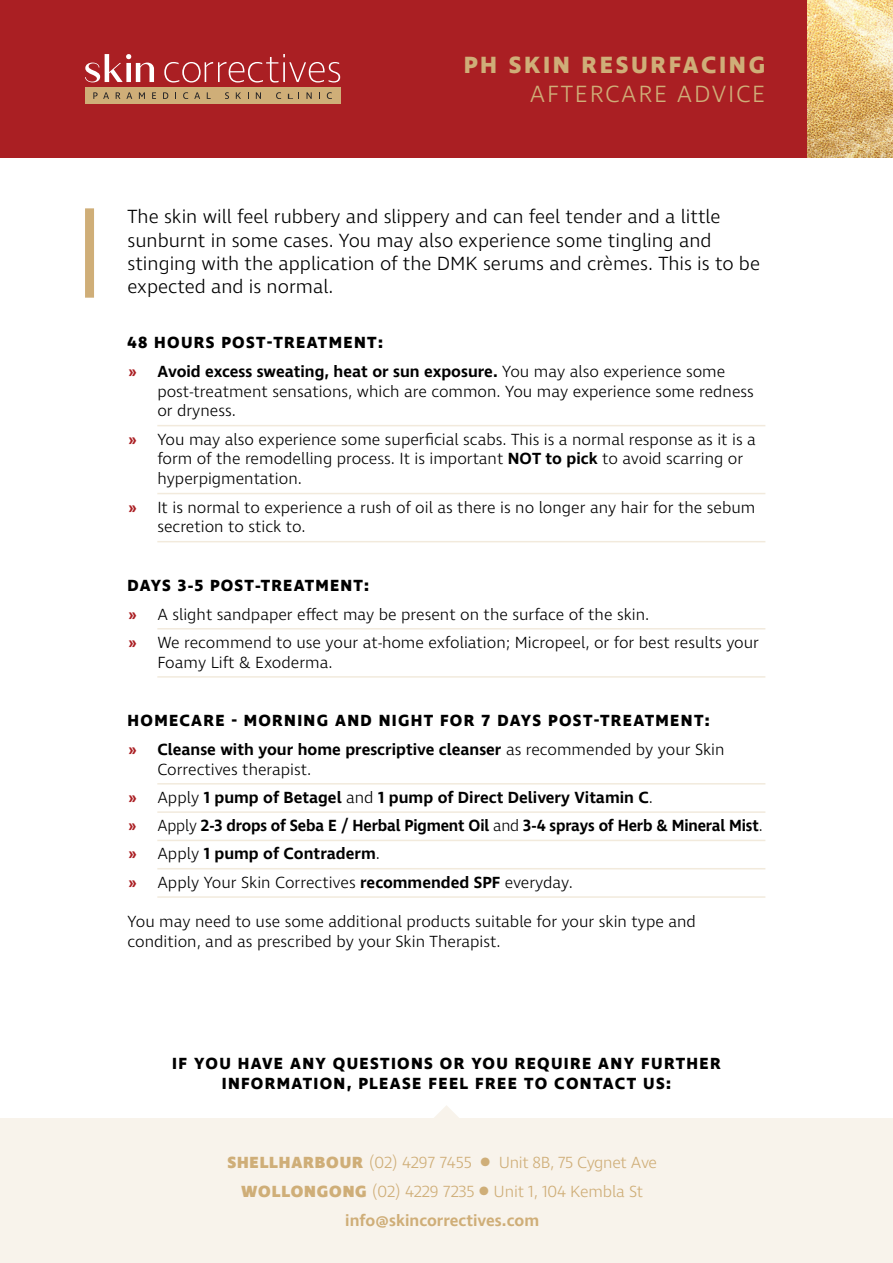
<style>
.page{position:relative;width:893px;height:1263px;background:#fff}
.page>*{position:absolute;margin:0;border:0;box-sizing:border-box;transform-origin:0 0}
.t1{font:700 24px "Ingra";letter-spacing:.11em;color:#cfae78}
.t2{font:300 24px "Ingra";letter-spacing:.07em;color:#cfae78}
.t3{font:300 19.5px/23.4px "Ingra";color:#000}
.t4{font:300 16.5px/19.8px "Ingra";color:#000}
.t5{font:600 16.5px/28.3px "Ingra";letter-spacing:-.005em;color:#000}
.t6{font:700 16.5px/19.8px "Ingra";letter-spacing:.08em;color:#000;text-align:center}
.t7{font:300 16.5px/28.8px "Ingra";letter-spacing:-.01em;color:#cfae78;text-align:center}
.s1{font-weight:700}
.s2{color:#aa1f23}
.s3{font-weight:300}
.s4{font-weight:600;color:#aa1f23}
.s5{font-weight:600}
.s6{font-weight:800}
</style>
<div class="page">
<svg style="left:434px;top:1105px;width:25px;height:13px"></svg>
<div style="left:0;top:1118px;width:893px;height:145px;background:#f8f3eb"></div>
<div style="left:0;top:0;width:893px;height:157px;background:#aa1f23"></div>
<svg style="left:85px;top:54px;width:69px;height:28px"></svg>
<svg style="left:164px;top:54px;width:176px;height:29px"></svg>
<div style="left:85px;top:88px;width:255px;height:16px;background:#cfae78"></div>
<svg style="left:93px;top:92px;width:16px;height:7px"></svg>
<svg style="left:116px;top:92px;width:4px;height:7px"></svg>
<svg style="left:126px;top:92px;width:6px;height:7px"></svg>
<svg style="left:139px;top:92px;width:6px;height:7px"></svg>
<svg style="left:152px;top:92px;width:4px;height:7px"></svg>
<svg style="left:163px;top:92px;width:5px;height:7px"></svg>
<svg style="left:183px;top:92px;width:5px;height:7px"></svg>
<svg style="left:194px;top:92px;width:6px;height:7px"></svg>
<svg style="left:225px;top:92px;width:4px;height:7px"></svg>
<svg style="left:236px;top:92px;width:5px;height:7px"></svg>
<svg style="left:256px;top:92px;width:5px;height:7px"></svg>
<svg style="left:276px;top:92px;width:5px;height:7px"></svg>
<svg style="left:288px;top:92px;width:11px;height:7px"></svg>
<svg style="left:306px;top:92px;width:6px;height:7px"></svg>
<svg style="left:327px;top:92px;width:5px;height:7px"></svg>
<img style="left:808px;top:0;width:85px;height:157px">
<hr style="left:157px;top:425px;width:608px;height:1px;background:#f2eadc">
<hr style="left:157px;top:493px;width:608px;height:1px;background:#f2eadc">
<hr style="left:157px;top:541px;width:608px;height:1px;background:#f2eadc">
<hr style="left:157px;top:628px;width:608px;height:1px;background:#f2eadc">
<hr style="left:157px;top:676px;width:608px;height:2px;background:#f2eadc">
<hr style="left:157px;top:783px;width:608px;height:1px;background:#f2eadc">
<hr style="left:157px;top:811px;width:608px;height:2px;background:#f2eadc">
<hr style="left:157px;top:840px;width:608px;height:1px;background:#f2eadc">
<hr style="left:157px;top:868px;width:608px;height:1px;background:#f2eadc">
<hr style="left:157px;top:896px;width:608px;height:2px;background:#f2eadc">
<div style="left:85px;top:208px;width:9px;height:90px;background:#cfae78"></div>
<h1 class="t1" style="left:464px;top:51px;width:303px">PH SKIN RESURFACING</h1>
<h1 class="t2" style="left:530px;top:84px;width:237px">AFTERCARE ADVICE</h1>
<p class="t3" style="left:128px;top:206px;width:634px">The skin will feel rubbery and slippery and can feel tender and a little sunburnt in some cases. You may also experience some tingling and stinging with the application of the DMK serums and crèmes. This is to be expected and is normal.</p>
<p class="t5" style="left:128px;top:329px;width:599px"><span class="s1">48 HOURS POST-TREATMENT:<br></span><span class="s2">»</span> Avoid excess sweating, heat or sun exposure. <span class="s3">You may also experience some</span></p>
<p class="t4" style="left:157px;top:382px;width:598px">post-treatment sensations, which are common. You may experience some redness or dryness.</p>
<p class="t4" style="left:157px;top:430px;width:600px;text-indent:-30px"><span class="s4">»</span> You may also experience some superficial scabs. This is a normal response as it is a form of the remodelling process. It is important <span class="s5">NOT to pick</span> to avoid scarring or hyperpigmentation.</p>
<p class="t4" style="left:157px;top:498px;width:600px;text-indent:-30px"><span class="s4">»</span> It is normal to experience a rush of oil as there is no longer any hair for the sebum secretion to stick to.</p>
<p class="t4" style="left:128px;top:573px;width:633px;line-height:28.3px"><span class="s1">DAYS 3-5 POST-TREATMENT:<br></span><span class="s4">»</span> A slight sandpaper effect may be present on the surface of the skin.<br><span class="s4">»</span> We recommend to use your at-home exfoliation; Micropeel, or for best results your</p>
<p class="t4" style="left:157px;top:653px;width:177px">Foamy Lift &amp; Exoderma.</p>
<p class="t6" style="left:128px;top:706px;width:598px;line-height:28.3px;text-align:left">HOMECARE - MORNING AND NIGHT FOR 7 DAYS POST-TREATMENT:<br><span class="s4">»</span> <span class="s5">Cleanse with your home prescriptive cleanser</span> <span class="s3">as recommended by your Skin</span></p>
<p class="t5" style="left:128px;top:755px;width:637px;text-indent:30px"><span class="s3">Correctives therapist.<br></span><span class="s2">»</span> <span class="s3">Apply</span> 1 pump of Betagel <span class="s3">and</span> 1 pump of Direct Delivery Vitamin C<span class="s3">.<br></span><span class="s2">»</span> <span class="s3">Apply</span> 2-3 drops of Seba E / Herbal Pigment Oil <span class="s3">and</span> 3-4 sprays of Herb &amp; Mineral Mist<span class="s3">. </span><span class="s2">»</span> <span class="s3">Apply</span> 1 pump of Contraderm<span class="s3">.<br></span><span class="s2">»</span> <span class="s3">Apply Your Skin Correctives</span> recommended SPF <span class="s3">everyday.</span></p>
<p class="t4" style="left:128px;top:913px;width:570px">You may need to use some additional products suitable for your skin type and condition, and as prescribed by your Skin Therapist.</p>
<p class="t6" style="left:172px;top:1055px;width:550px">IF YOU HAVE ANY QUESTIONS OR YOU REQUIRE ANY FURTHER<br>INFORMATION, PLEASE FEEL FREE TO CONTACT US:</p>
<p class="t7" style="left:227px;top:1149px;width:431px"><span class="s6">SHELLHARBOUR</span> (02) 4297 7455 ⚫ Unit 8B, 75 Cygnet Ave<br><span class="s6">WOLLONGONG</span> (02) 4229 7235 ⚫ Unit 1, 104 Kembla St <span class="s5">info@skincorrectives.com</span></p>
</div>
